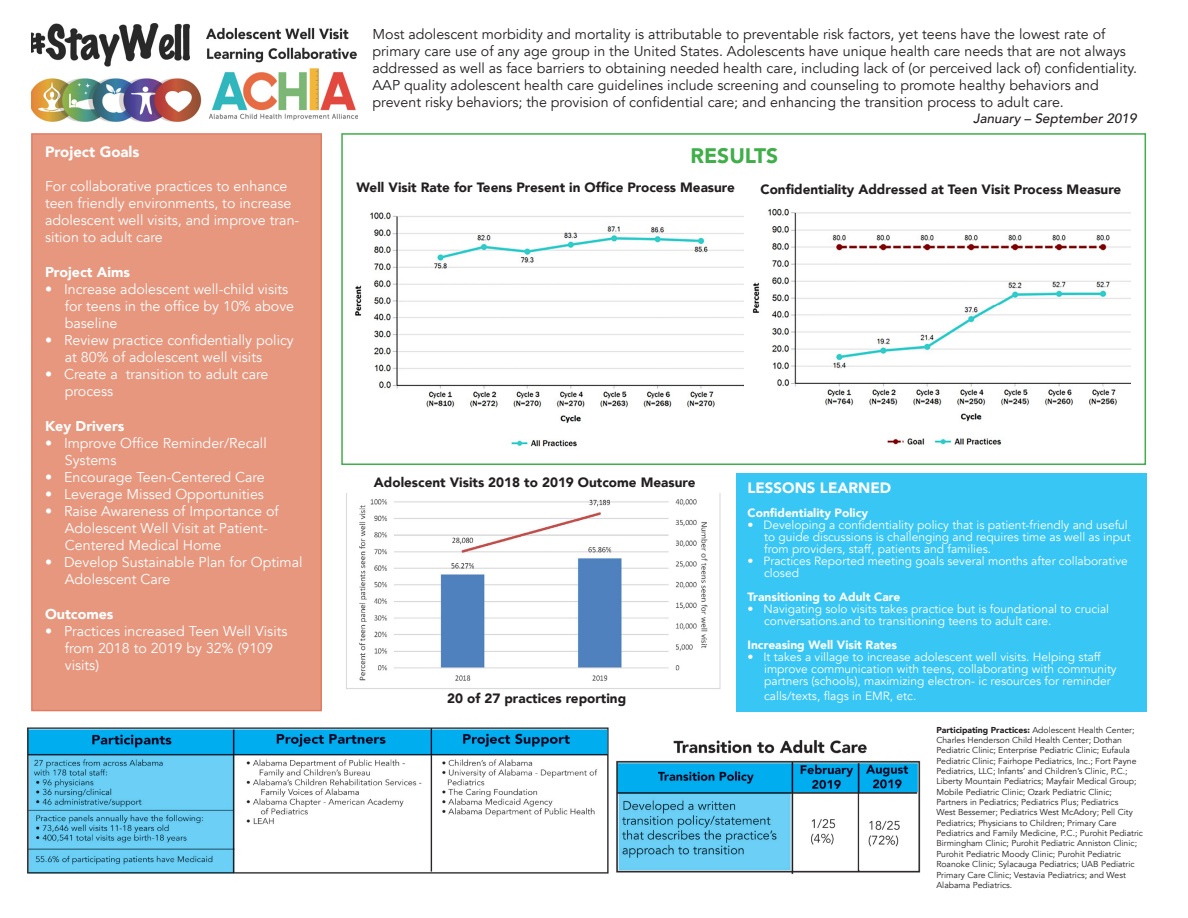
<style>
.page{position:relative;width:1188px;height:918px;background:#fff}
.page>*{position:absolute;margin:0;border:0;box-sizing:border-box;transform-origin:0 0}
.t1{font:900 21px "Avenir";color:#40ae49}
.t2{font:900 15px "Avenir";color:#fff}
.t3{font:14.25px/17.1px "Avenir";color:#fff}
.t4{font:14.25px/17.1px "Avenir";color:#231f20}
.t5{font:900 14.25px "Avenir";color:#fff}
.t6{font:900 13.5px "Avenir";color:#231f20}
.t7{font:italic 500 13.5px "Avenir";color:#231f20}
.t8{font:12px/12px "Avenir";color:#fff}
.t9{font:900 12px "Avenir";color:#fff}
.t10{font:8.7px/10.4px "Avenir";color:#231f20}
.s1{font-weight:900}
</style>
<div class="page">
<img style="left:32px;top:23px;width:326px;height:99px">
<div style="left:736px;top:473px;width:410px;height:238px;background:#38c6f4"></div>
<div style="left:31px;top:133px;width:291px;height:578px;background:#e6977e;border:2px solid #e07c62"></div>
<div style="left:341px;top:133px;width:805px;height:332px;border:2px solid #40ae49"></div>
<img style="left:355px;top:212px;width:388px;height:236px">
<img style="left:752px;top:208px;width:379px;height:237px">
<img style="left:27px;top:727px;width:582px;height:147px">
<img style="left:616px;top:739px;width:305px;height:136px">
<img style="left:346px;top:494px;width:375px;height:195px">
<p class="t2" style="left:45px;top:139px;width:96px">Project Goals</p>
<p class="t3" style="left:45px;top:178px;width:256px">For collaborative practices to enhance teen friendly environments, to increase adolescent well visits, and improve tran&shy;sition to adult care</p>
<p class="t5" style="left:45px;top:259px;width:87px">Project Aims</p>
<p class="t3" style="left:65px;top:281px;width:231px;text-indent:-20px">• Increase adolescent well-child visits for teens in the office by 10% above baseline</p>
<p class="t3" style="left:65px;top:332px;width:231px;text-indent:-20px">• Review practice confidentially policy at 80% of adolescent well visits</p>
<p class="t3" style="left:65px;top:366px;width:205px;text-indent:-20px">• Create a transition to adult care process</p>
<p class="t5" style="left:45px;top:413px;width:81px">Key Drivers</p>
<p class="t3" style="left:65px;top:434px;width:203px;text-indent:-20px">• Improve Office Reminder/Recall<br>Systems</p>
<p class="t3" style="left:45px;top:469px;width:221px">• Encourage Teen-Centered Care</p>
<p class="t3" style="left:45px;top:486px;width:221px">• Leverage Missed Opportunities</p>
<p class="t3" style="left:65px;top:503px;width:215px;text-indent:-20px">• Raise Awareness of Importance of<br>Adolescent Well Visit at Patient-<br>Centered Medical Home</p>
<p class="t3" style="left:65px;top:554px;width:239px;text-indent:-20px">• Develop Sustainable Plan for Optimal<br>Adolescent Care</p>
<p class="t5" style="left:45px;top:601px;width:70px">Outcomes</p>
<p class="t3" style="left:65px;top:623px;width:224px;text-indent:-20px">• Practices increased Teen Well Visits from 2018 to 2019 by 32% (9109 visits)</p>
<p class="t4" style="left:373px;top:26px;width:766px">Most adolescent morbidity and mortality is attributable to preventable risk factors, yet teens have the lowest rate of primary care use of any age group in the United States. Adolescents have unique health care needs that are not always addressed as well as face barriers to obtaining needed health care, including lack of (or perceived lack of) confidentiality.<br>AAP quality adolescent health care guidelines include screening and counseling to promote healthy behaviors and</p>
<p class="t4" style="left:373px;top:94px;width:693px">prevent risky behaviors; the provision of confidential care; and enhancing the transition process to adult care.</p>
<p class="t7" style="left:973px;top:111px;width:165px">January – September 2019</p>
<p class="t1" style="left:690px;top:138px;width:89px">RESULTS</p>
<p class="t6" style="left:356px;top:176px;width:380px">Well Visit Rate for Teens Present in Office Process Measure</p>
<p class="t6" style="left:760px;top:178px;width:362px">Confidentiality Addressed at Teen Visit Process Measure</p>
<p class="t6" style="left:374px;top:470px;width:323px">Adolescent Visits 2018 to 2019 Outcome Measure</p>
<p class="t6" style="left:447px;top:687px;width:180px">20 of 27 practices reporting</p>
<p class="t2" style="left:747px;top:475px;width:145px">LESSONS LEARNED</p>
<p class="t9" style="left:747px;top:503px;width:122px">Confidentiality Policy</p>
<p class="t8" style="left:764px;top:519px;width:368px;text-indent:-17px">• Developing a confidentiality policy that is patient-friendly and useful to guide discussions is challenging and requires time as well as input from providers, staff, patients and families.</p>
<p class="t8" style="left:764px;top:555px;width:365px;text-indent:-17px">• Practices Reported meeting goals several months after collaborative closed</p>
<p class="t9" style="left:747px;top:587px;width:154px">Transitioning to Adult Care</p>
<p class="t8" style="left:764px;top:603px;width:347px;text-indent:-17px">• Navigating solo visits takes practice but is foundational to crucial conversations.and to transitioning teens to adult care.</p>
<p class="t9" style="left:747px;top:635px;width:151px">Increasing Well Visit Rates</p>
<p class="t8" style="left:764px;top:651px;width:354px;text-indent:-17px">• It takes a village to increase adolescent well visits. Helping staff improve communication with teens, collaborating with community partners (schools), maximizing electron- ic resources for reminder</p>
<p class="t8" style="left:764px;top:690px;width:154px">calls/texts, flags in EMR, etc.</p>
<p class="t10" style="left:936px;top:725px;width:208px"><span class="s1">Participating Practices:</span> Adolescent Health Center; Charles Henderson Child Health Center; Dothan Pediatric Clinic; Enterprise Pediatric Clinic; Eufaula Pediatric Clinic; Fairhope Pediatrics, Inc.; Fort Payne Pediatrics, LLC; Infants’ and Children’s Clinic, P.C.; Liberty Mountain Pediatrics; Mayfair Medical Group; Mobile Pediatric Clinic; Ozark Pediatric Clinic; Partners in Pediatrics; Pediatrics Plus; Pediatrics<br>West Bessemer; Pediatrics West McAdory; Pell City Pediatrics; Physicians to Children; Primary Care Pediatrics and Family Medicine, P.C.; Purohit Pediatric Birmingham Clinic; Purohit Pediatric Anniston Clinic; Purohit Pediatric Moody Clinic; Purohit Pediatric Roanoke Clinic; Sylacauga Pediatrics; UAB Pediatric Primary Care Clinic; Vestavia Pediatrics; and West Alabama Pediatrics.</p>
</div>
